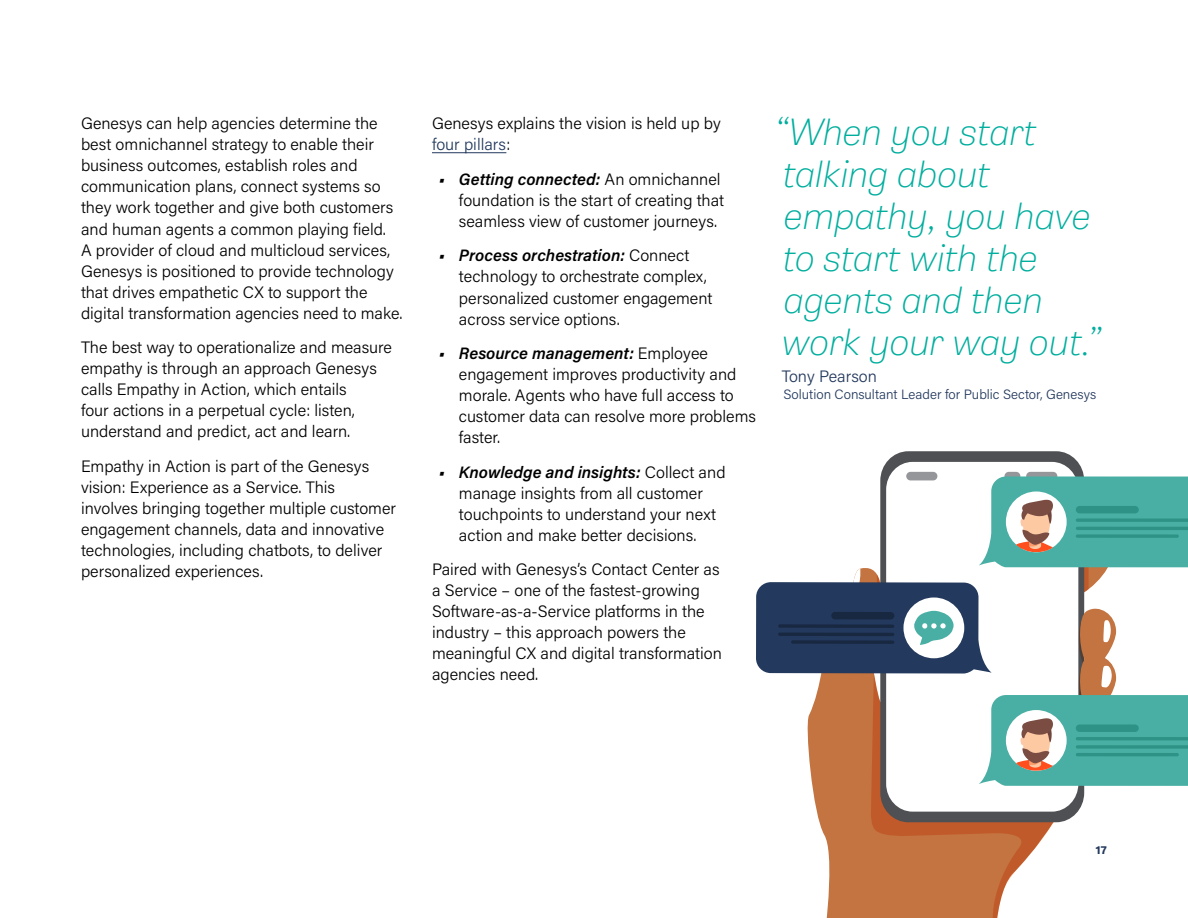
<style>
.page{position:relative;width:1188px;height:918px;background:#fff}
.page>*{position:absolute;margin:0;border:0;box-sizing:border-box;transform-origin:0 0}
.t1{font:italic 100 36px/42px "Gira Sans";letter-spacing:-.01em;color:#00ae9e}
.t2{font:300 16.5px/21px "Acumin Pro";color:#000}
.t3{font:300 16.5px "Acumin Pro";color:#23395d}
.t4{font:300 13.5px "Acumin Pro";color:#23395d}
.t5{font:700 10.5px "Gira Sans";color:#23395d}
.s1{color:#23395d}
.s2{font-weight:600;font-style:italic}
</style>
<div class="page">
<hr style="left:432px;top:152px;width:74px;height:1px;background:#23395d">
<svg style="left:812px;top:786px;width:273px;height:132px;fill:#c37440"></svg>
<svg style="left:871px;top:786px;width:213px;height:132px;fill:#c37440"></svg>
<div style="left:880px;top:451px;width:204px;height:371px;background:#4e5054;border-radius:29px"></div>
<div style="left:886px;top:462px;width:192px;height:350px;background:#fff;border-radius:27px"></div>
<div style="left:1005px;top:472px;width:15px;height:8px;background:#959699;border-radius:4px"></div>
<div style="left:906px;top:472px;width:31px;height:8px;background:#959699;border-radius:4px"></div>
<div style="left:1026px;top:472px;width:31px;height:8px;background:#959699;border-radius:4px"></div>
<svg style="left:756px;top:476px;width:432px;height:310px"></svg>
<p class="t2" style="left:81px;top:113px;width:323px">Genesys can help agencies determine the best omnichannel strategy to enable their business outcomes, establish roles and communication plans, connect systems so they work together and give both customers and human agents a common playing field.<br>A provider of cloud and multicloud services, Genesys is positioned to provide technology that drives empathetic CX to support the digital transformation agencies need to make.</p>
<p class="t2" style="left:81px;top:336px;width:312px">The best way to operationalize and measure empathy is through an approach Genesys calls Empathy in Action, which entails<br>four actions in a perpetual cycle: listen, understand and predict, act and learn.</p>
<p class="t2" style="left:81px;top:455px;width:317px">Empathy in Action is part of the Genesys vision: Experience as a Service. This involves bringing together multiple customer engagement channels, data and innovative technologies, including chatbots, to deliver personalized experiences.</p>
<p class="t2" style="left:432px;top:113px;width:290px">Genesys explains the vision is held up by <span class="s1">four pillars</span>:</p>
<p class="t2" style="left:459px;top:168px;width:267px;text-indent:-20px"><span class="s2">• Getting connected:</span> An omnichannel foundation is the start of creating that seamless view of customer journeys.</p>
<p class="t2" style="left:459px;top:245px;width:255px;text-indent:-20px"><span class="s2">• Process orchestration:</span> Connect technology to orchestrate complex, personalized customer engagement across service options.</p>
<p class="t2" style="left:459px;top:342px;width:298px;text-indent:-20px"><span class="s2">• Resource management:</span> Employee engagement improves productivity and morale. Agents who have full access to customer data can resolve more problems faster.</p>
<p class="t2" style="left:459px;top:461px;width:268px;text-indent:-20px"><span class="s2">• Knowledge and insights:</span> Collect and manage insights from all customer touchpoints to understand your next action and make better decisions.</p>
<p class="t2" style="left:432px;top:558px;width:291px">Paired with Genesys’s Contact Center as a Service – one of the fastest-growing Software-as-a-Service platforms in the industry – this approach powers the meaningful CX and digital transformation agencies need.</p>
<h1 class="t1" style="left:773px;top:110px;width:330px">“When you start talking about empathy, you have to start with the agents and then work your way out.”</h1>
<p class="t3" style="left:782px;top:365px;width:97px">Tony Pearson</p>
<p class="t4" style="left:783px;top:385px;width:314px">Solution Consultant Leader for Public Sector, Genesys</p>
<p class="t5" style="left:1096px;top:843px;width:13px">17</p>
</div>
